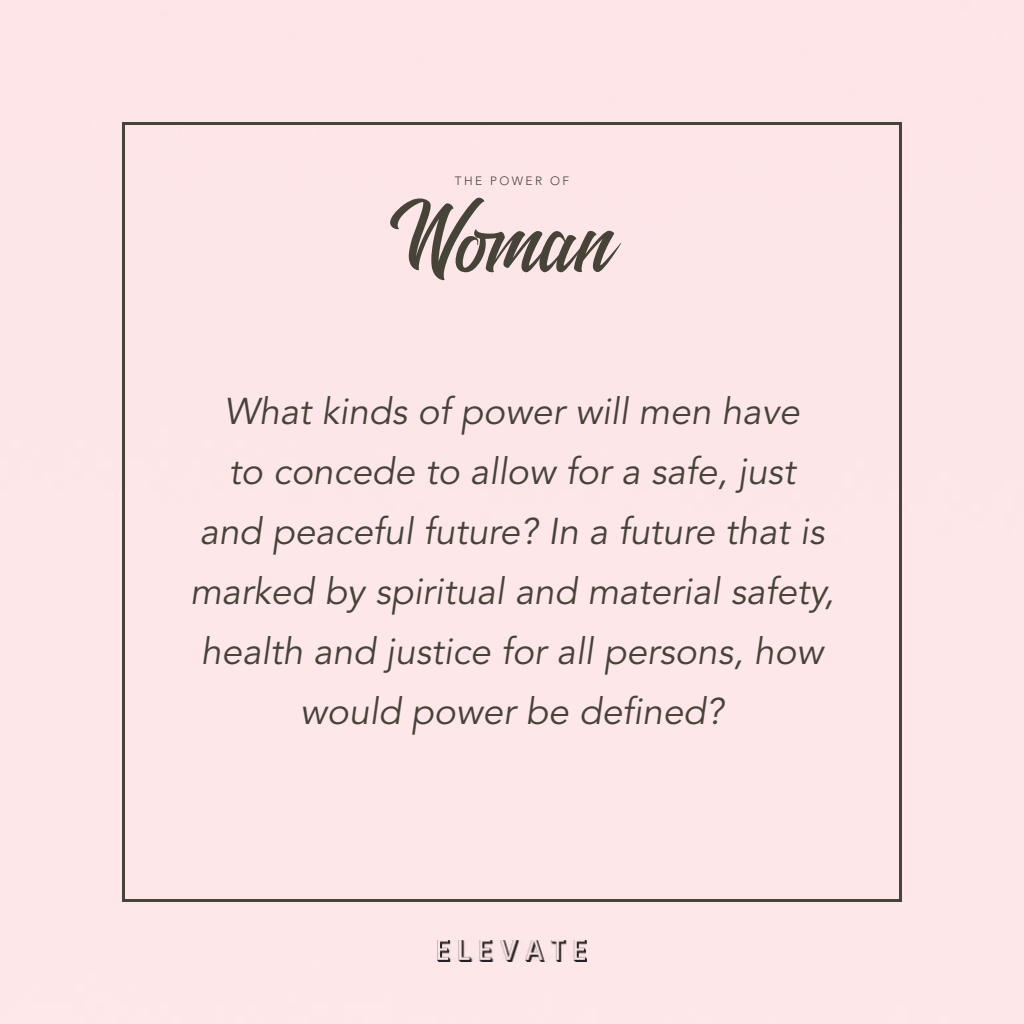
<style>
.page{position:relative;width:1024px;height:1024px;background:#fde7e9}
.page>*{position:absolute;margin:0;border:0;box-sizing:border-box;transform-origin:0 0}
.t1{font:114.6px "Srinthile Script";color:#464338}
.t2{font:italic 37px/60px "Avenir LT Std";color:#464338;text-align:center}
.t3{font:300 12px "Avenir LT Std";letter-spacing:.2em;color:#464338}
</style>
<div class="page">
<img style="left:438px;top:940px;width:148px;height:21px">
<div style="left:122px;top:122px;width:780px;height:780px;border:3px solid #464338"></div>
<p class="t3" style="left:455px;top:174px;width:116px">THE POWER OF</p>
<h1 class="t1" style="left:408px;top:176px;width:209px">Woman</h1>
<p class="t2" style="left:190px;top:382px;width:645px">What kinds of power will men have<br>to concede to allow for a safe, just<br>and peaceful future? In a future that is marked by spiritual and material safety, health and justice for all persons, how would power be defined?</p>
</div>
